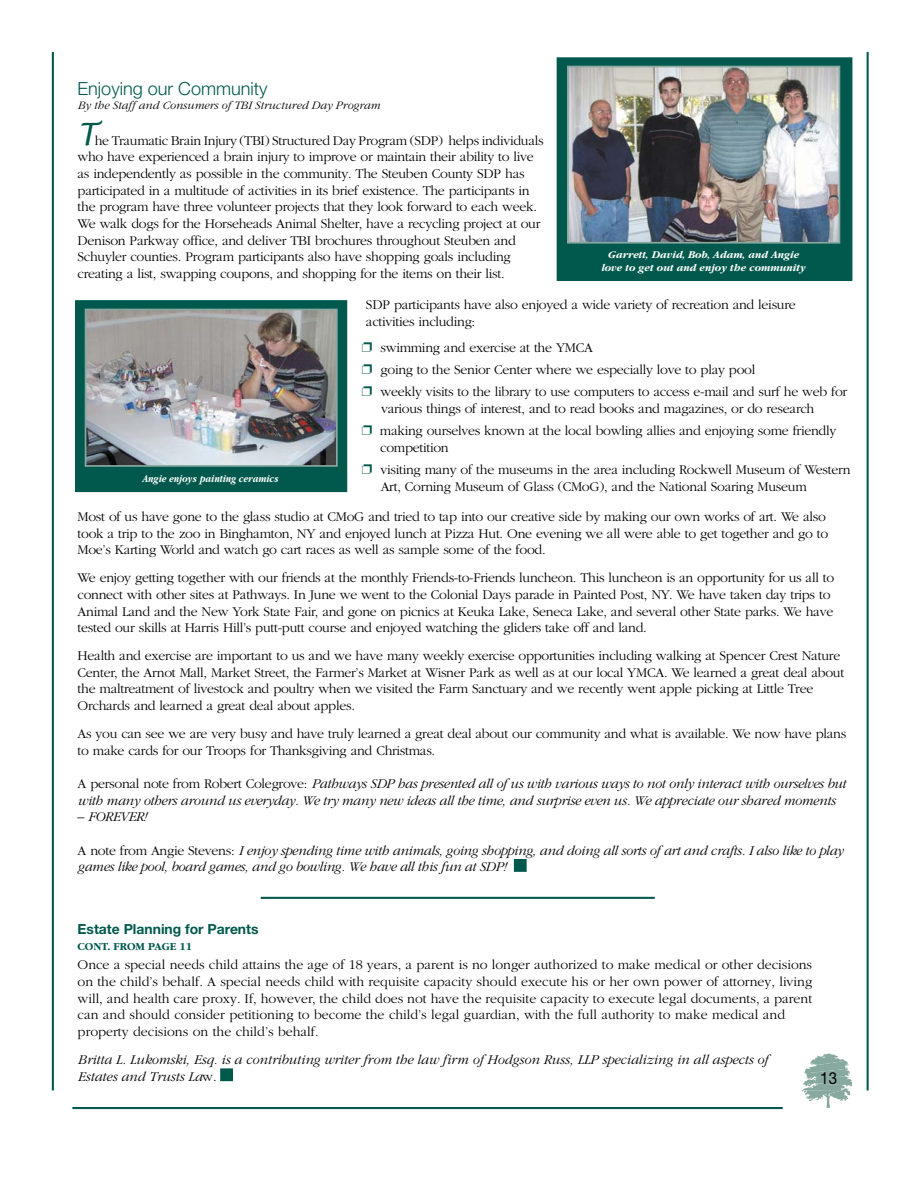
<style>
.page{position:relative;width:918px;height:1188px;background:#fff}
.page>*{position:absolute;margin:0;border:0;box-sizing:border-box;transform-origin:0 0}
.t1{font:300 18px "Helvetica Neue";color:#00594c}
.t2{font:16.65px "Helvetica Neue";color:#010000;scale:.91 1}
.t3{font:300 13.95px/16.6px "Garamond";letter-spacing:-.02em;color:#010000}
.t4{font:300 13.95px/16.6px "Garamond";color:#010000}
.t5{font:italic 300 13.95px/16.6px "Garamond";letter-spacing:-.02em;color:#010000}
.t6{font:italic 300 13.95px/16.6px "Garamond";color:#010000}
.t7{font:700 13.95px "Helvetica Neue";color:#00594c}
.t8{font:italic 300 11.85px "Garamond";color:#010000}
.t9{font:700 11.1px "Garamond";color:#00594c}
.t10{font:italic 700 10.8px/12.9px "Garamond";color:#fffffe;text-align:center}
.t11{font:italic 700 10.8px "Garamond";color:#fffffe;scale:.85 1}
.s1{font-family:"Lucida Handwriting";font-weight:400;font-style:italic;font-size:30.6px;color:#00594c}
.s2{color:#00594c}
.s3{font-style:normal}
</style>
<div class="page">
<hr style="left:72px;top:1107px;width:711px;height:2px;background:#00594c">
<svg style="left:802px;top:1053px;width:51px;height:55px"></svg>
<div style="left:221px;top:1069px;width:11px;height:12px;background:#00594c"></div>
<div style="left:221px;top:1069px;width:12px;height:12px;border:1px solid #00594c"></div>
<div style="left:514px;top:860px;width:12px;height:11px;background:#00594c"></div>
<div style="left:514px;top:859px;width:12px;height:13px;border:1px solid #00594c"></div>
<hr style="left:261px;top:897px;width:394px;height:2px;background:#00594c">
<hr style="left:52px;top:52px;width:2px;height:1039px;background:#00594c">
<hr style="left:867px;top:52px;width:2px;height:1039px;background:#00594c">
<div style="left:557px;top:58px;width:295px;height:222px;background:#00594c"></div>
<div style="left:557px;top:57px;width:295px;height:224px;border:1px solid #00594c"></div>
<div style="left:76px;top:301px;width:271px;height:191px;background:#00594c"></div>
<div style="left:75px;top:300px;width:272px;height:192px;border:1px solid #00594c"></div>
<img style="left:570px;top:69px;width:267px;height:172px">
<div style="left:567px;top:66px;width:273px;height:178px;border:2px solid #87a99f"></div>
<img style="left:88px;top:312px;width:247px;height:152px">
<div style="left:85px;top:309px;width:253px;height:158px;border:2px solid #87a99f"></div>
<p class="t1" style="left:78px;top:82px;width:192px">Enjoying our Community</p>
<p class="t8" style="left:78px;top:101px;width:304px">By the Staff and Consumers of TBI Structured Day Program</p>
<p class="t3" style="left:78px;top:133px;width:468px"><span class="s1">T</span>he Traumatic Brain Injury (TBI) Structured Day Program (SDP) helps individuals who have experienced a brain injury to improve or maintain their ability to live as independently as possible in the community. The Steuben County SDP has participated in a multitude of activities in its brief existence. The participants in the program have three volunteer projects that they look forward to each week.<br>We walk dogs for the Horseheads Animal Shelter, have a recycling project at our Denison Parkway office, and deliver TBI brochures throughout Steuben and Schuyler counties. Program participants also have shopping goals including creating a list, swapping coupons, and shopping for the items on their list.</p>
<p class="t3" style="left:366px;top:297px;width:431px">SDP participants have also enjoyed a wide variety of recreation and leisure activities including:</p>
<p class="t3" style="left:362px;top:337px;width:487px;line-height:22.2px"><span class="s2">❐</span> swimming and exercise at the YMCA<br><span class="s2">❐</span> going to the Senior Center where we especially love to play pool<br><span class="s2">❐</span> weekly visits to the library to use computers to access e-mail and surf he web for</p>
<p class="t3" style="left:362px;top:399px;width:476px;line-height:22.2px;text-align:center">various things of interest, and to read books and magazines, or do research<br><span class="s2">❐</span> making ourselves known at the local bowling allies and enjoying some friendly</p>
<p class="t3" style="left:362px;top:438px;width:490px;line-height:22.2px;text-indent:18px">competition<br><span class="s2">❐</span> visiting many of the museums in the area including Rockwell Museum of Western</p>
<p class="t3" style="left:381px;top:479px;width:428px">Art, Corning Museum of Glass (CMoG), and the National Soaring Museum</p>
<p class="t10" style="left:602px;top:250px;width:206px">Garrett, David, Bob, Adam, and Angie love to get out and enjoy the community</p>
<p class="t11" style="left:143px;top:475px;width:162px">Angie enjoys painting ceramics</p>
<p class="t3" style="left:78px;top:509px;width:752px">Most of us have gone to the glass studio at CMoG and tried to tap into our creative side by making our own works of art. We also took a trip to the zoo in Binghamton, NY and enjoyed lunch at Pizza Hut. One evening we all were able to get together and go to<br>Moe’s Karting World and watch go cart races as well as sample some of the food.</p>
<p class="t3" style="left:78px;top:570px;width:758px">We enjoy getting together with our friends at the monthly Friends-to-Friends luncheon. This luncheon is an opportunity for us all to connect with other sites at Pathways. In June we went to the Colonial Days parade in Painted Post, NY. We have taken day trips to Animal Land and the New York State Fair, and gone on picnics at Keuka Lake, Seneca Lake, and several other State parks. We have tested our skills at Harris Hill’s putt-putt course and enjoyed watching the gliders take off and land.</p>
<p class="t3" style="left:78px;top:648px;width:768px">Health and exercise are important to us and we have many weekly exercise opportunities including walking at Spencer Crest Nature Center, the Arnot Mall, Market Street, the Farmer’s Market at Wisner Park as well as at our local YMCA. We learned a great deal about the maltreatment of livestock and poultry when we visited the Farm Sanctuary and we recently went apple picking at Little Tree Orchards and learned a great deal about apples.</p>
<p class="t3" style="left:78px;top:726px;width:770px">As you can see we are very busy and have truly learned a great deal about our community and what is available. We now have plans to make cards for our Troops for Thanksgiving and Christmas.</p>
<p class="t5" style="left:78px;top:776px;width:770px"><span class="s3">A personal note from Robert Colegrove:</span> Pathways SDP has presented all of us with various ways to not only interact with ourselves but with many others around us everyday. We try many new ideas all the time, and surprise even us. We appreciate our shared moments</p>
<p class="t5" style="left:78px;top:810px;width:71px">– FOREVER!</p>
<p class="t5" style="left:78px;top:843px;width:767px"><span class="s3">A note from Angie Stevens:</span> I enjoy spending time with animals, going shopping, and doing all sorts of art and crafts. I also like to play games like pool, board games, and go bowling. We have all this fun at SDP!</p>
<p class="t7" style="left:78px;top:924px;width:182px">Estate Planning for Parents</p>
<p class="t9" style="left:78px;top:942px;width:116px">CONT. FROM PAGE 11</p>
<p class="t4" style="left:78px;top:958px;width:736px">Once a special needs child attains the age of 18 years, a parent is no longer authorized to make medical or other decisions on the child’s behalf. A special needs child with requisite capacity should execute his or her own power of attorney, living will, and health care proxy. If, however, the child does not have the requisite capacity to execute legal documents, a parent can and should consider petitioning to become the child’s legal guardian, with the full authority to make medical and property decisions on the child’s behalf.</p>
<p class="t6" style="left:78px;top:1052px;width:692px">Britta L. Lukomski, Esq. is a contributing writer from the law firm of Hodgson Russ, LLP specializing in all aspects of<br>Estates and Trusts La<span class="s3">w.</span></p>
<p class="t2" style="left:820px;top:1073px;width:20px">13</p>
</div>
